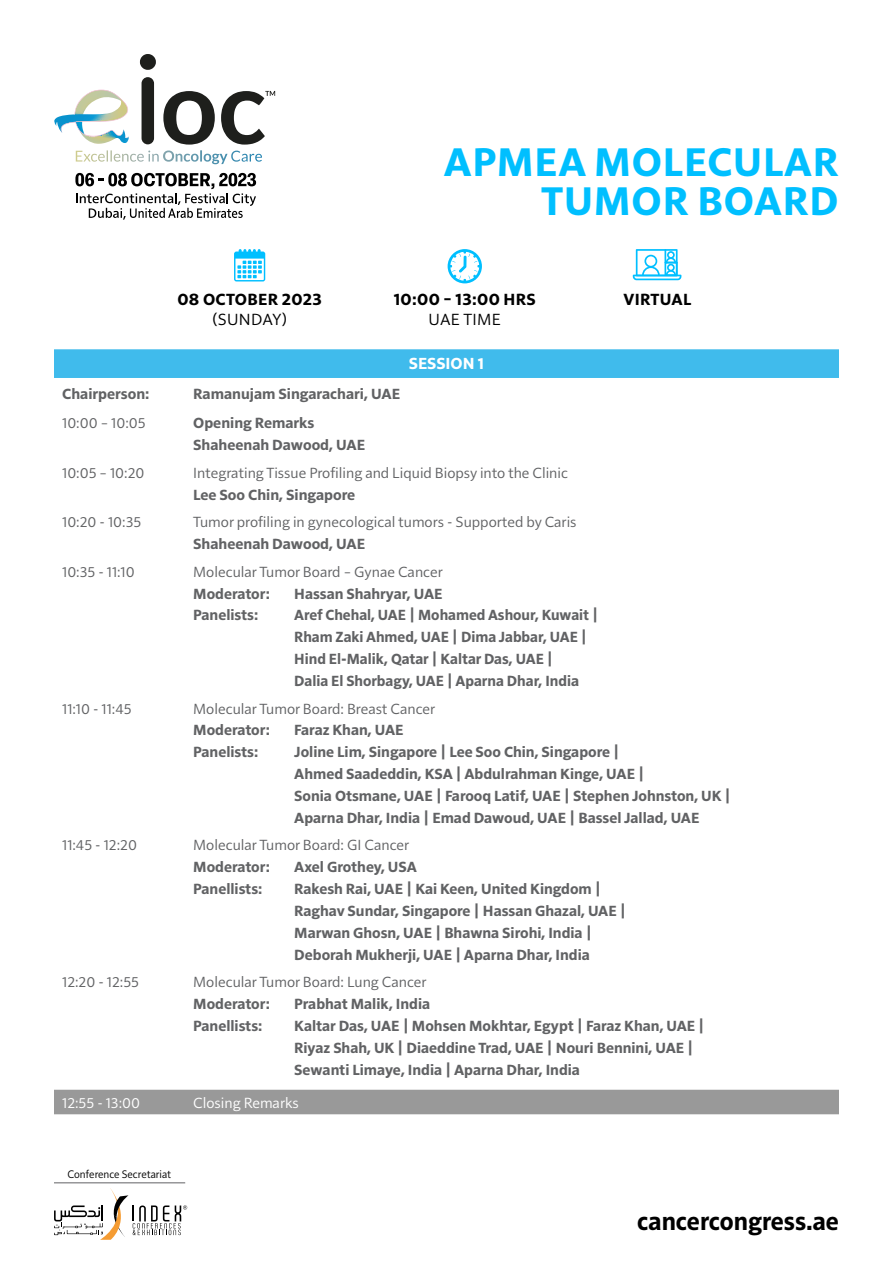
<style>
.page{position:relative;width:893px;height:1263px;background:#fff}
.page>*{position:absolute;margin:0;border:0;box-sizing:border-box;transform-origin:0 0}
.t1{font:700 40.8px/39px "Solitaire MVB Pro";letter-spacing:.02em;color:#00bfff;text-align:right}
.t2{font:700 25.5px "Solitaire MVB Pro";color:#000;scale:.95 1}
.t3{font:700 16.5px "Solitaire MVB Pro";letter-spacing:.02em;color:#000}
.t4{font:16.5px "Solitaire MVB Pro";letter-spacing:.02em;color:#000}
.t5{font:700 16.35px "Solitaire MVB Pro";color:#fff}
.t6{font:700 15px/21.9px "Solitaire MVB Pro";color:#616264}
.t7{font:15px "Solitaire MVB Pro";color:#616264}
.t8{font:15px "Solitaire MVB Pro";color:#fff}
.t9{font:11.25px "Solitaire MVB Pro";color:#000;scale:.95 1}
</style>
<div class="page">
<svg style="left:54px;top:1188px;width:133px;height:52px"></svg>
<hr style="left:54px;top:1182px;width:131px;height:1px;background:#616264">
<div style="left:54px;top:349px;width:785px;height:29px;background:#40bbec"></div>
<div style="left:54px;top:1090px;width:785px;height:24px;background:#999"></div>
<svg style="left:448px;top:249px;width:34px;height:34px"></svg>
<svg style="left:234px;top:249px;width:31px;height:32px"></svg>
<svg style="left:633px;top:249px;width:48px;height:31px"></svg>
<svg style="left:54px;top:54px;width:221px;height:110px"></svg>
<svg style="left:75px;top:173px;width:181px;height:47px"></svg>
<p class="t3" style="left:177px;top:288px;width:146px">08 OCTOBER 2023</p>
<p class="t4" style="left:212px;top:307px;width:76px">(SUNDAY)</p>
<h1 class="t1" style="left:444px;top:140px;width:396px">APMEA MOLECULAR<br>TUMOR BOARD</h1>
<p class="t3" style="left:394px;top:288px;width:143px">10:00 – 13:00 HRS</p>
<p class="t4" style="left:429px;top:307px;width:74px">UAE TIME</p>
<p class="t5" style="left:409px;top:352px;width:77px">SESSION 1</p>
<p class="t3" style="left:623px;top:288px;width:69px">VIRTUAL</p>
<p class="t6" style="left:62px;top:382px;width:89px">Chairperson:</p>
<p class="t6" style="left:193px;top:382px;width:208px">Ramanujam Singarachari, UAE</p>
<p class="t7" style="left:62px;top:412px;width:85px">10:00 – 10:05</p>
<p class="t6" style="left:193px;top:411px;width:174px">Opening Remarks<br>Shaheenah Dawood, UAE</p>
<p class="t7" style="left:62px;top:462px;width:84px">10:05 – 10:20</p>
<p class="t7" style="left:193px;top:462px;width:376px">Integrating Tissue Profiling and Liquid Biopsy into the Clinic</p>
<p class="t6" style="left:193px;top:483px;width:164px">Lee Soo Chin, Singapore</p>
<p class="t7" style="left:62px;top:511px;width:81px">10:20 - 10:35</p>
<p class="t7" style="left:193px;top:511px;width:385px">Tumor profiling in gynecological tumors - Supported by Caris</p>
<p class="t6" style="left:193px;top:532px;width:174px">Shaheenah Dawood, UAE</p>
<p class="t7" style="left:62px;top:561px;width:74px">10:35 - 11:10</p>
<p class="t7" style="left:193px;top:561px;width:251px">Molecular Tumor Board – Gynae Cancer</p>
<p class="t6" style="left:193px;top:582px;width:78px">Moderator:</p>
<p class="t6" style="left:294px;top:582px;width:150px">Hassan Shahryar, UAE</p>
<p class="t6" style="left:193px;top:603px;width:67px">Panelists:</p>
<p class="t6" style="left:294px;top:603px;width:306px">Aref Chehal, UAE | Mohamed Ashour, Kuwait | Rham Zaki Ahmed, UAE | Dima Jabbar, UAE | Hind El-Malik, Qatar | Kaltar Das, UAE |<br>Dalia El Shorbagy, UAE | Aparna Dhar, India</p>
<p class="t7" style="left:62px;top:698px;width:71px">11:10 - 11:45</p>
<p class="t7" style="left:193px;top:698px;width:243px">Molecular Tumor Board: Breast Cancer</p>
<p class="t6" style="left:193px;top:718px;width:78px">Moderator:</p>
<p class="t6" style="left:294px;top:718px;width:111px">Faraz Khan, UAE</p>
<p class="t6" style="left:193px;top:740px;width:67px">Panelists:</p>
<p class="t6" style="left:294px;top:740px;width:438px">Joline Lim, Singapore | Lee Soo Chin, Singapore |<br>Ahmed Saadeddin, KSA | Abdulrahman Kinge, UAE |<br>Sonia Otsmane, UAE | Farooq Latif, UAE | Stephen Johnston, UK | Aparna Dhar, India | Emad Dawoud, UAE | Bassel Jallad, UAE</p>
<p class="t7" style="left:62px;top:835px;width:76px">11:45 - 12:20</p>
<p class="t7" style="left:193px;top:835px;width:218px">Molecular Tumor Board: GI Cancer</p>
<p class="t6" style="left:193px;top:855px;width:78px">Moderator:</p>
<p class="t6" style="left:294px;top:855px;width:124px">Axel Grothey, USA</p>
<p class="t6" style="left:193px;top:877px;width:71px">Panellists:</p>
<p class="t6" style="left:294px;top:877px;width:333px">Rakesh Rai, UAE | Kai Keen, United Kingdom | Raghav Sundar, Singapore | Hassan Ghazal, UAE | Marwan Ghosn, UAE | Bhawna Sirohi, India | Deborah Mukherji, UAE | Aparna Dhar, India</p>
<p class="t7" style="left:62px;top:971px;width:78px">12:20 - 12:55</p>
<p class="t7" style="left:193px;top:971px;width:235px">Molecular Tumor Board: Lung Cancer</p>
<p class="t6" style="left:193px;top:992px;width:78px">Moderator:</p>
<p class="t6" style="left:294px;top:992px;width:137px">Prabhat Malik, India</p>
<p class="t6" style="left:193px;top:1014px;width:71px">Panellists:</p>
<p class="t6" style="left:294px;top:1014px;width:412px">Kaltar Das, UAE | Mohsen Mokhtar, Egypt | Faraz Khan, UAE |<br>Riyaz Shah, UK | Diaeddine Trad, UAE | Nouri Bennini, UAE |<br>Sewanti Limaye, India | Aparna Dhar, India</p>
<p class="t8" style="left:62px;top:1092px;width:79px">12:55 - 13:00</p>
<p class="t8" style="left:193px;top:1092px;width:107px">Closing Remarks</p>
<p class="t9" style="left:67px;top:1166px;width:111px">Conference Secretariat</p>
<h2 class="t2" style="left:637px;top:1204px;width:214px">cancercongress.ae</h2>
</div>
